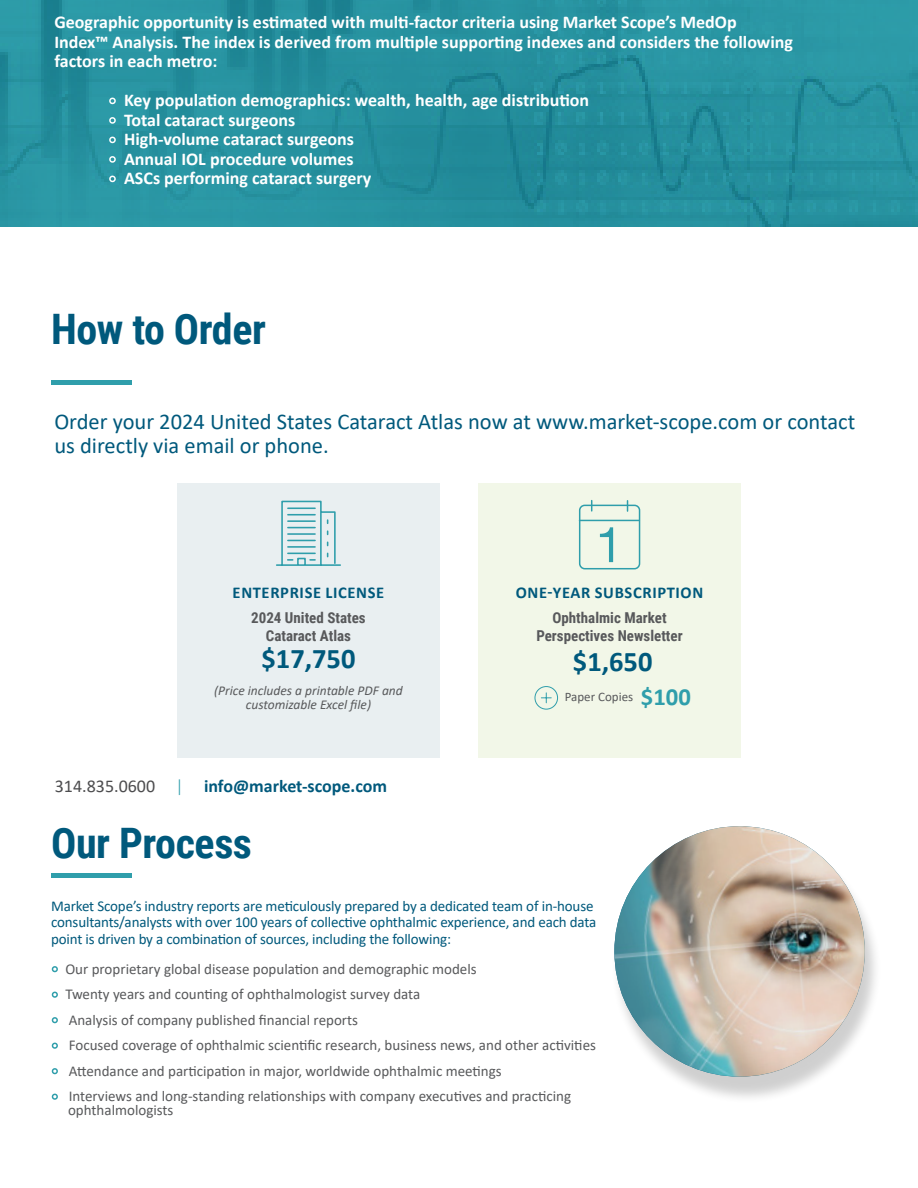
<style>
.page{position:relative;width:918px;height:1188px;background:#fff}
.page>*{position:absolute;margin:0;border:0;box-sizing:border-box;transform-origin:0 0}
.t1{font:700 42px "Roboto Condensed";letter-spacing:-.01em;color:#00597c}
.t2{font:700 28.5px "Calibri";color:#00597c}
.t3{font:22.5px/24px "Calibri";color:#00597c}
.t4{font:700 18px/19.5px "Calibri";color:#fff}
.t5{font:700 18px "Calibri";color:#00597c}
.t6{font:700 16.5px "Calibri";letter-spacing:.04em;color:#00597c}
.t7{font:15px/13.5px "Calibri";color:#58595b}
.t8{font:15px/16.5px "Calibri";letter-spacing:-.01em;color:#00597c}
.t9{font:700 15px/18px "Roboto Condensed";color:#58595b;text-align:center}
.t10{font:italic 13.5px/13.5px "Calibri";color:#58595b;text-align:center}
.t11{font:12.9px "Calibri";color:#58595b}
.s1{font-weight:400;font-size:16.5px}
.s2{font-weight:400;color:#4d4d4f}
.s3{font-weight:300;color:#2f9eab}
.s4{font-weight:700;font-size:24.6px;color:#2f9eab}
.s5{color:#2f9eab}
</style>
<div class="page">
<div style="left:177px;top:484px;width:263px;height:274px;background:#e9eff1"></div>
<div style="left:478px;top:484px;width:263px;height:274px;background:#f2f7e8"></div>
<img style="left:0;top:0;width:918px;height:227px">
<svg style="left:276px;top:500px;width:65px;height:66px"></svg>
<svg style="left:578px;top:501px;width:63px;height:69px"></svg>
<div style="left:51px;top:380px;width:81px;height:5px;background:#2f9eab"></div>
<hr style="left:51px;top:874px;width:81px;height:4px;background:#2f9eab">
<div style="left:611px;top:833px;width:270px;height:271px;background:#000;opacity:.19"></div>
<img style="left:614px;top:826px;width:251px;height:251px">
<svg style="left:534px;top:686px;width:24px;height:24px"></svg>
<p class="t4" style="left:54px;top:12px;width:740px">Geographic opportunity is estimated with multi-factor criteria using Market Scope’s MedOp<br>Index™ Analysis. The index is derived from multiple supporting indexes and considers the following factors in each metro:</p>
<p class="t4" style="left:108px;top:90px;width:482px"><span class="s1">•</span> Key population demographics: wealth, health, age distribution</p>
<p class="t4" style="left:108px;top:110px;width:188px"><span class="s1">•</span> Total cataract surgeons</p>
<p class="t4" style="left:108px;top:129px;width:247px"><span class="s1">•</span> High-volume cataract surgeons</p>
<p class="t4" style="left:108px;top:149px;width:247px"><span class="s1">•</span> Annual IOL procedure volumes</p>
<p class="t4" style="left:108px;top:168px;width:265px"><span class="s1">•</span> ASCs performing cataract surgery</p>
<h1 class="t1" style="left:51px;top:299px;width:216px">How to Order</h1>
<h3 class="t3" style="left:54px;top:409px;width:802px">Order your 2024 United States Cataract Atlas now at www.market‐scope.com or contact us directly via email or phone.</h3>
<p class="t6" style="left:233px;top:581px;width:153px">ENTERPRISE LICENSE</p>
<p class="t9" style="left:251px;top:608px;width:116px">2024 United States<br>Cataract Atlas</p>
<h2 class="t2" style="left:261px;top:638px;width:96px">$17,750</h2>
<p class="t10" style="left:214px;top:683px;width:190px">(Price includes a printable PDF and customizable Excel file)</p>
<p class="t5" style="left:55px;top:773px;width:334px"><span class="s2">314.835.0600</span> <span class="s3">|</span> info@market-scope.com</p>
<h1 class="t1" style="left:51px;top:813px;width:202px">Our Process</h1>
<p class="t6" style="left:516px;top:581px;width:189px">ONE‐YEAR SUBSCRIPTION</p>
<p class="t9" style="left:536px;top:608px;width:148px">Ophthalmic Market<br>Perspectives Newsletter</p>
<h2 class="t2" style="left:573px;top:641px;width:81px">$1,650</h2>
<p class="t11" style="left:565px;top:688px;width:128px">Paper Copies <span class="s4">$100</span></p>
<p class="t8" style="left:51px;top:897px;width:547px">Market Scope’s industry reports are meticulously prepared by a dedicated team of in-house consultants/analysts with over 100 years of collective ophthalmic experience, and each data point is driven by a combination of sources, including the following:</p>
<p class="t7" style="left:51px;top:962px;width:427px"><span class="s5">•</span> Our proprietary global disease population and demographic models</p>
<p class="t7" style="left:51px;top:987px;width:371px"><span class="s5">•</span> Twenty years and counting of ophthalmologist survey data</p>
<p class="t7" style="left:51px;top:1013px;width:308px"><span class="s5">•</span> Analysis of company published financial reports</p>
<p class="t7" style="left:51px;top:1038px;width:546px"><span class="s5">•</span> Focused coverage of ophthalmic scientific research, business news, and other activities</p>
<p class="t7" style="left:51px;top:1064px;width:452px"><span class="s5">•</span> Attendance and participation in major, worldwide ophthalmic meetings</p>
<p class="t7" style="left:68px;top:1089px;width:505px;text-indent:-17px"><span class="s5">•</span> Interviews and long-standing relationships with company executives and practicing ophthalmologists</p>
</div>
